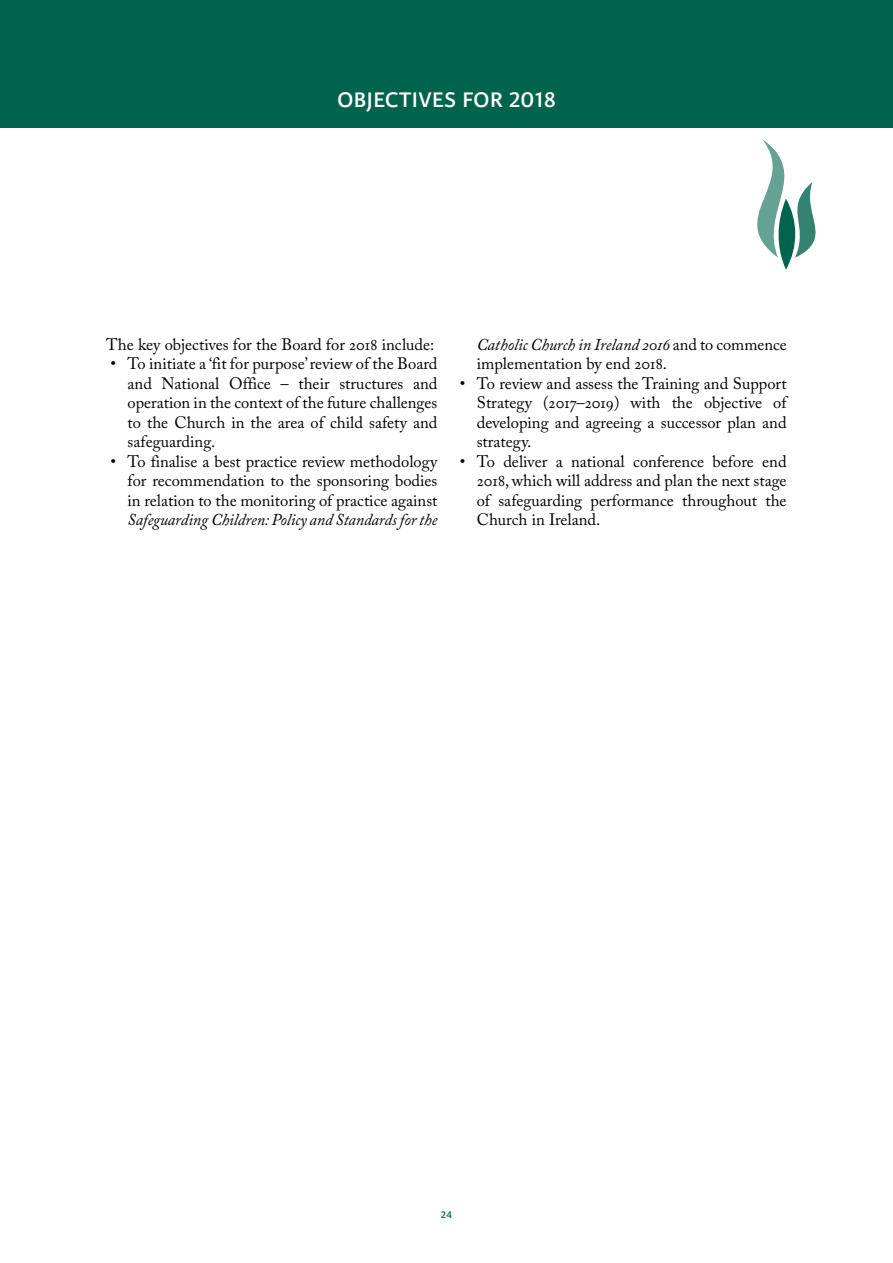
<style>
.page{position:relative;width:893px;height:1263px;background:#fff}
.page>*{position:absolute;margin:0;border:0;box-sizing:border-box;transform-origin:0 0}
.t1{font:30px "Karmina Sans";color:#fff}
.t2{font:16.5px/19.5px "Adobe Caslon Pro";color:#000;text-align:justify}
.t3{font:italic 16.5px "Adobe Caslon Pro";letter-spacing:-.005em;color:#000}
.t4{font:13.5px "Karmina Sans";color:#00634c}
.s1{font-style:italic}
</style>
<div class="page">
<div style="left:0;top:0;width:893px;height:128px;background:#00634c"></div>
<svg style="left:757px;top:139px;width:58px;height:131px"></svg>
<h1 class="t1" style="left:337px;top:81px;width:220px">objectives for 2018</h1>
<p class="t2" style="left:106px;top:334px;width:330px">The key objectives for the Board for 2018 include:</p>
<p class="t2" style="left:128px;top:354px;width:311px;text-indent:-17px">• To initiate a ‘fit for purpose’ review of the Board and National Office – their structures and operation in the context of the future challenges to the Church in the area of child safety and safeguarding.</p>
<p class="t2" style="left:128px;top:451px;width:311px;text-indent:-17px">• To finalise a best practice review methodology for recommendation to the sponsoring bodies in relation to the monitoring of practice against</p>
<p class="t3" style="left:128px;top:510px;width:311px">Safeguarding Children: Policy and Standards for the</p>
<p class="t2" style="left:477px;top:334px;width:311px"><span class="s1">Catholic Church in Ireland 2016</span> and to commence implementation by end 2018.</p>
<p class="t2" style="left:477px;top:373px;width:311px;text-indent:-17px">• To review and assess the Training and Support Strategy (2017–2019) with the objective of developing and agreeing a successor plan and strategy.</p>
<p class="t2" style="left:477px;top:451px;width:311px;text-indent:-17px">• To deliver a national conference before end 2018, which will address and plan the next stage of safeguarding performance throughout the Church in Ireland.</p>
<p class="t4" style="left:441px;top:1206px;width:13px">24</p>
</div>
